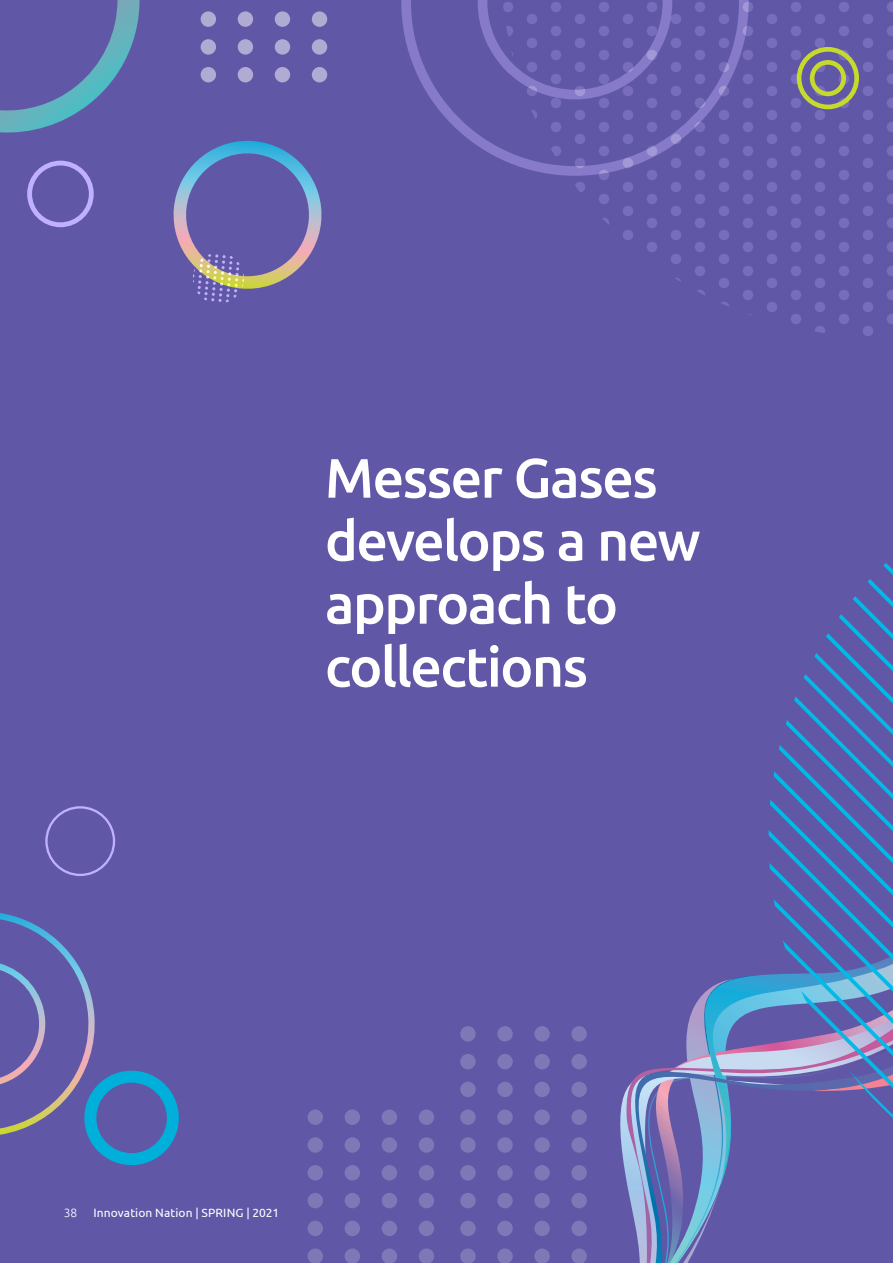
<style>
.page{position:relative;width:893px;height:1263px;background:#6058a6}
.page>*{position:absolute;margin:0;border:0;box-sizing:border-box;transform-origin:0 0}
.t1{font:500 55.5px/63px "Ubuntu";letter-spacing:-.03em;color:#fff}
.t2{font:12px "Ubuntu";letter-spacing:.01em;color:#fff}
.t3{font:300 12px "Ubuntu";color:#fff}
</style>
<div class="page">
<svg style="left:401px;top:0;width:100px;height:159px"></svg>
<svg style="left:501px;top:0;width:392px;height:336px"></svg>
<svg style="left:201px;top:11px;width:15px;height:16px"></svg>
<svg style="left:238px;top:11px;width:15px;height:16px"></svg>
<svg style="left:275px;top:11px;width:15px;height:16px"></svg>
<svg style="left:312px;top:11px;width:15px;height:16px"></svg>
<div style="left:201px;top:39px;width:15px;height:16px;background:#afabd2;border-radius:50%"></div>
<div style="left:238px;top:39px;width:15px;height:16px;background:#afabd2;border-radius:50%"></div>
<svg style="left:275px;top:39px;width:15px;height:16px"></svg>
<svg style="left:312px;top:39px;width:15px;height:16px"></svg>
<div style="left:201px;top:67px;width:15px;height:15px;background:#afabd2;border-radius:50%"></div>
<div style="left:238px;top:67px;width:15px;height:15px;background:#afabd2;border-radius:50%"></div>
<div style="left:275px;top:67px;width:15px;height:15px;background:#afabd2;border-radius:50%"></div>
<div style="left:312px;top:67px;width:15px;height:15px;background:#afabd2;border-radius:50%"></div>
<svg style="left:45px;top:806px;width:70px;height:70px"></svg>
<svg style="left:0;top:913px;width:179px;height:252px"></svg>
<svg style="left:620px;top:563px;width:273px;height:700px"></svg>
<svg style="left:0;top:0;width:140px;height:133px"></svg>
<svg style="left:27px;top:161px;width:67px;height:66px"></svg>
<div style="left:460px;top:1026px;width:16px;height:15px;background:#7f78b7;border-radius:50%"></div>
<div style="left:497px;top:1026px;width:16px;height:15px;background:#7f78b7;border-radius:50%"></div>
<div style="left:534px;top:1026px;width:16px;height:15px;background:#7f78b7;border-radius:50%"></div>
<div style="left:571px;top:1026px;width:16px;height:15px;background:#7f78b7;border-radius:50%"></div>
<div style="left:460px;top:1054px;width:16px;height:15px;background:#7f78b7;border-radius:50%"></div>
<div style="left:497px;top:1054px;width:16px;height:15px;background:#7f78b7;border-radius:50%"></div>
<div style="left:534px;top:1054px;width:16px;height:15px;background:#7f78b7;border-radius:50%"></div>
<div style="left:571px;top:1054px;width:16px;height:15px;background:#7f78b7;border-radius:50%"></div>
<div style="left:460px;top:1082px;width:16px;height:15px;background:#7f78b7;border-radius:50%"></div>
<div style="left:497px;top:1082px;width:16px;height:15px;background:#7f78b7;border-radius:50%"></div>
<div style="left:534px;top:1082px;width:16px;height:15px;background:#7f78b7;border-radius:50%"></div>
<div style="left:571px;top:1082px;width:16px;height:15px;background:#7f78b7;border-radius:50%"></div>
<svg style="left:460px;top:1109px;width:16px;height:16px"></svg>
<svg style="left:497px;top:1109px;width:16px;height:16px"></svg>
<svg style="left:534px;top:1109px;width:16px;height:16px"></svg>
<svg style="left:571px;top:1109px;width:16px;height:16px"></svg>
<svg style="left:460px;top:1137px;width:16px;height:16px"></svg>
<svg style="left:497px;top:1137px;width:16px;height:16px"></svg>
<svg style="left:534px;top:1137px;width:16px;height:16px"></svg>
<svg style="left:571px;top:1137px;width:16px;height:16px"></svg>
<div style="left:460px;top:1165px;width:16px;height:15px;background:#7f78b7;border-radius:50%"></div>
<div style="left:497px;top:1165px;width:16px;height:15px;background:#7f78b7;border-radius:50%"></div>
<div style="left:534px;top:1165px;width:16px;height:15px;background:#7f78b7;border-radius:50%"></div>
<div style="left:571px;top:1165px;width:16px;height:15px;background:#7f78b7;border-radius:50%"></div>
<div style="left:460px;top:1193px;width:16px;height:15px;background:#7f78b7;border-radius:50%"></div>
<div style="left:497px;top:1193px;width:16px;height:15px;background:#7f78b7;border-radius:50%"></div>
<div style="left:534px;top:1193px;width:16px;height:15px;background:#7f78b7;border-radius:50%"></div>
<div style="left:571px;top:1193px;width:16px;height:15px;background:#7f78b7;border-radius:50%"></div>
<div style="left:460px;top:1221px;width:16px;height:15px;background:#7f78b7;border-radius:50%"></div>
<div style="left:497px;top:1221px;width:16px;height:15px;background:#7f78b7;border-radius:50%"></div>
<div style="left:534px;top:1221px;width:16px;height:15px;background:#7f78b7;border-radius:50%"></div>
<div style="left:571px;top:1221px;width:16px;height:15px;background:#7f78b7;border-radius:50%"></div>
<svg style="left:460px;top:1248px;width:16px;height:15px"></svg>
<svg style="left:497px;top:1248px;width:16px;height:15px"></svg>
<svg style="left:534px;top:1248px;width:16px;height:15px"></svg>
<svg style="left:571px;top:1248px;width:16px;height:15px"></svg>
<div style="left:308px;top:1109px;width:15px;height:16px;background:#7f78b7;border-radius:50%"></div>
<div style="left:345px;top:1109px;width:15px;height:16px;background:#7f78b7;border-radius:50%"></div>
<div style="left:382px;top:1109px;width:15px;height:16px;background:#7f78b7;border-radius:50%"></div>
<div style="left:419px;top:1109px;width:15px;height:16px;background:#7f78b7;border-radius:50%"></div>
<div style="left:308px;top:1137px;width:15px;height:16px;background:#7f78b7;border-radius:50%"></div>
<div style="left:345px;top:1137px;width:15px;height:16px;background:#7f78b7;border-radius:50%"></div>
<div style="left:382px;top:1137px;width:15px;height:16px;background:#7f78b7;border-radius:50%"></div>
<div style="left:419px;top:1137px;width:15px;height:16px;background:#7f78b7;border-radius:50%"></div>
<div style="left:308px;top:1165px;width:15px;height:15px;background:#7f78b7;border-radius:50%"></div>
<div style="left:345px;top:1165px;width:15px;height:15px;background:#7f78b7;border-radius:50%"></div>
<div style="left:382px;top:1165px;width:15px;height:15px;background:#7f78b7;border-radius:50%"></div>
<div style="left:419px;top:1165px;width:15px;height:15px;background:#7f78b7;border-radius:50%"></div>
<div style="left:308px;top:1193px;width:15px;height:15px;background:#7f78b7;border-radius:50%"></div>
<div style="left:345px;top:1193px;width:15px;height:15px;background:#7f78b7;border-radius:50%"></div>
<div style="left:382px;top:1193px;width:15px;height:15px;background:#7f78b7;border-radius:50%"></div>
<div style="left:419px;top:1193px;width:15px;height:15px;background:#7f78b7;border-radius:50%"></div>
<div style="left:308px;top:1221px;width:15px;height:15px;background:#7f78b7;border-radius:50%"></div>
<div style="left:345px;top:1221px;width:15px;height:15px;background:#7f78b7;border-radius:50%"></div>
<div style="left:382px;top:1221px;width:15px;height:15px;background:#7f78b7;border-radius:50%"></div>
<div style="left:419px;top:1221px;width:15px;height:15px;background:#7f78b7;border-radius:50%"></div>
<svg style="left:308px;top:1248px;width:15px;height:15px"></svg>
<svg style="left:345px;top:1248px;width:15px;height:15px"></svg>
<svg style="left:382px;top:1248px;width:15px;height:15px"></svg>
<svg style="left:419px;top:1248px;width:15px;height:15px"></svg>
<svg style="left:795px;top:45px;width:65px;height:66px"></svg>
<svg style="left:173px;top:141px;width:149px;height:162px"></svg>
<p class="t1" style="left:325px;top:444px;width:377px">Messer Gases develops a new approach to collections</p>
<p class="t3" style="left:64px;top:1205px;width:15px">38</p>
<p class="t2" style="left:94px;top:1205px;width:187px">Innovation Nation | SPRING | 2021</p>
</div>
